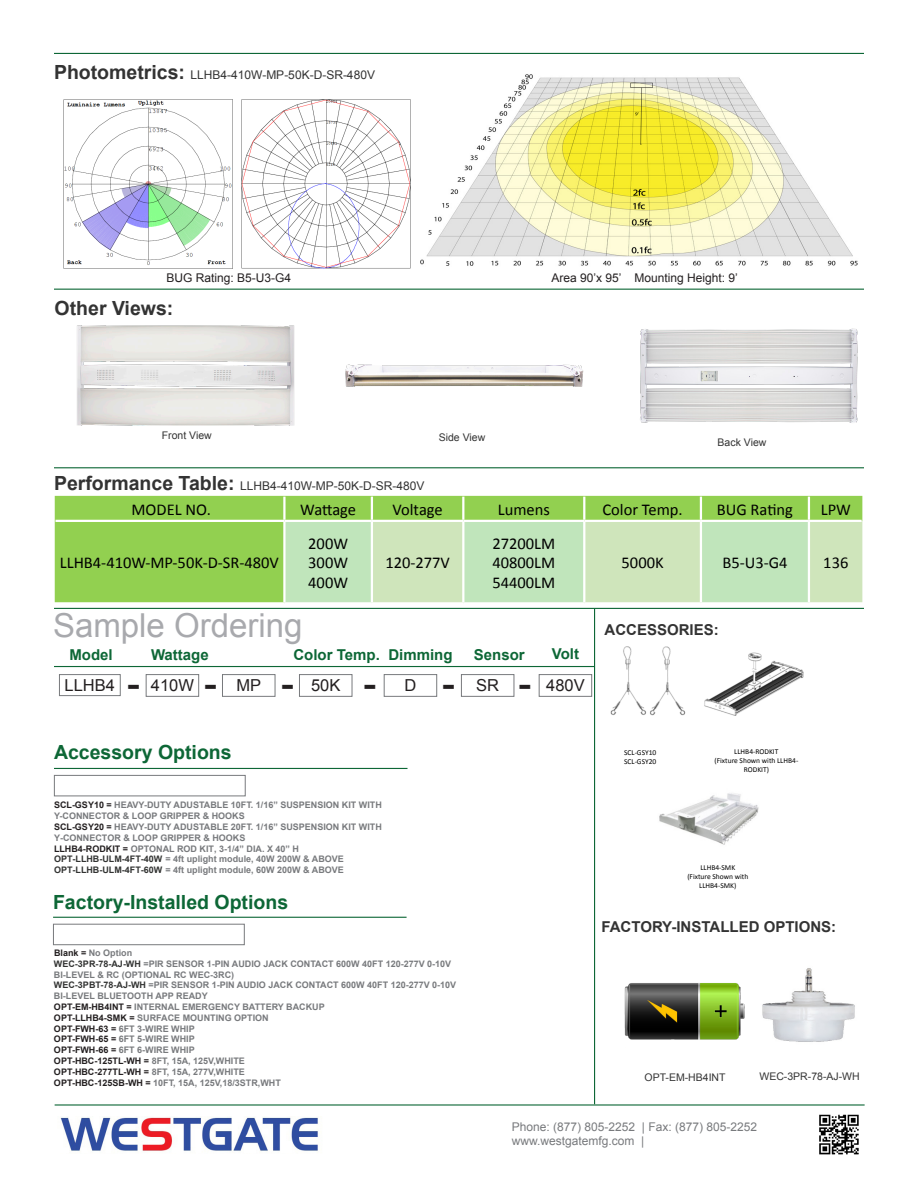
<style>
.page{position:relative;width:918px;height:1188px;background:#fff}
.page>*{position:absolute;margin:0;border:0;box-sizing:border-box;transform-origin:0 0}
.t1{font:33px "Arial";color:#a8a9ad}
.t2{font:700 28.5px "Verdana";color:#231f20}
.t3{font:700 19.5px "Arial";color:#0d6736}
.t4{font:700 19.5px "Arial";color:#333}
.t5{font:16.5px "Calibri";color:#000}
.t6{font:16.5px "Arial";color:#231f20}
.t7{font:700 15px "Arial";color:#0d6736}
.t8{font:700 15px "Arial";color:#333}
.t9{font:12px "Arial";color:#333}
.t10{font:12px "Arial";color:#787a7d}
.t11{font:12px "Arial";color:#231f20}
.t12{font:10.5px "Arial";color:#333}
.t13{font:700 9px/10.8px "Arial";color:#787a7d}
.t14{font:7.5px/9px "Calibri";color:#000;text-align:center}
.s1{font-weight:700;font-size:19.5px}
.s2{color:#231f20}
.s3{color:#323332}
</style>
<div class="page">
<div style="left:59px;top:674px;width:62px;height:22px;border:1px solid #787a7d"></div>
<img style="left:77px;top:325px;width:218px;height:101px">
<img style="left:345px;top:364px;width:239px;height:23px">
<img style="left:640px;top:328px;width:218px;height:95px">
<hr style="left:54px;top:467px;width:810px;height:1px;background:#0d6736">
<hr style="left:55px;top:1104px;width:810px;height:2px;background:#0d6736">
<img style="left:60px;top:1117px;width:258px;height:34px">
<hr style="left:54px;top:53px;width:810px;height:1px;background:#0d6736">
<hr style="left:54px;top:608px;width:810px;height:1px;background:#0d6736">
<hr style="left:54px;top:666px;width:540px;height:1px;background:#0d6736">
<div style="left:146px;top:674px;width:53px;height:23px;border:1px solid #787a7d"></div>
<div style="left:299px;top:674px;width:53px;height:23px;border:1px solid #787a7d"></div>
<div style="left:222px;top:674px;width:53px;height:23px;border:1px solid #787a7d"></div>
<div style="left:384px;top:674px;width:53px;height:23px;border:1px solid #787a7d"></div>
<div style="left:461px;top:674px;width:53px;height:23px;border:1px solid #787a7d"></div>
<div style="left:539px;top:674px;width:53px;height:23px;border:1px solid #787a7d"></div>
<hr style="left:54px;top:289px;width:810px;height:1px;background:#0d6736">
<div style="left:55px;top:496px;width:807px;height:106px;background:#92d050"></div>
<svg style="left:286px;top:522px;width:576px;height:80px;background:#c6e5bb"></svg>
<hr style="left:283px;top:497px;width:3px;height:23px;background:#fff">
<hr style="left:371px;top:497px;width:2px;height:23px;background:#fff">
<hr style="left:462px;top:497px;width:2px;height:23px;background:#fff">
<hr style="left:583px;top:497px;width:2px;height:23px;background:#fff">
<hr style="left:700px;top:497px;width:2px;height:23px;background:#fff">
<hr style="left:808px;top:497px;width:2px;height:23px;background:#fff">
<hr style="left:283px;top:522px;width:3px;height:80px;background:#fff">
<hr style="left:371px;top:522px;width:2px;height:80px;background:#fff">
<hr style="left:462px;top:522px;width:2px;height:80px;background:#fff">
<hr style="left:583px;top:522px;width:2px;height:80px;background:#fff">
<hr style="left:700px;top:522px;width:2px;height:80px;background:#fff">
<hr style="left:808px;top:522px;width:2px;height:80px;background:#fff">
<hr style="left:56px;top:520px;width:228px;height:2px;background:#fff">
<hr style="left:284px;top:520px;width:88px;height:2px;background:#fff">
<hr style="left:372px;top:520px;width:91px;height:2px;background:#fff">
<hr style="left:463px;top:520px;width:121px;height:2px;background:#fff">
<hr style="left:584px;top:520px;width:117px;height:2px;background:#fff">
<hr style="left:701px;top:520px;width:108px;height:2px;background:#fff">
<hr style="left:809px;top:520px;width:53px;height:2px;background:#fff">
<img style="left:63px;top:99px;width:170px;height:170px">
<img style="left:241px;top:99px;width:170px;height:170px">
<img style="left:819px;top:1114px;width:40px;height:41px">
<img style="left:421px;top:74px;width:437px;height:192px">
<hr style="left:54px;top:768px;width:354px;height:1px;background:#0d6736">
<div style="left:54px;top:775px;width:192px;height:21px;background:#fff;border:1px solid #787a7d"></div>
<hr style="left:53px;top:917px;width:354px;height:1px;background:#0d6736">
<div style="left:53px;top:924px;width:192px;height:21px;background:#fff;border:1px solid #787a7d"></div>
<hr style="left:594px;top:609px;width:1px;height:495px;background:#0d6736">
<img style="left:610px;top:646px;width:76px;height:70px">
<img style="left:624px;top:983px;width:121px;height:57px">
<img style="left:659px;top:793px;width:100px;height:52px">
<img style="left:704px;top:652px;width:100px;height:64px">
<img style="left:762px;top:968px;width:93px;height:74px">
<p class="t9" style="left:54px;top:67px;width:323px"><span class="s1">Photometrics:</span> LLHB4-410W-MP-50K-D-SR-480V</p>
<p class="t11" style="left:167px;top:270px;width:126px">BUG Rating: B5-U3-G4</p>
<p class="t11" style="left:551px;top:270px;width:188px">Area 90’x 95’ Mounting Height: 9’</p>
<p class="t4" style="left:55px;top:295px;width:120px">Other Views:</p>
<p class="t12" style="left:162px;top:429px;width:51px">Front View</p>
<p class="t12" style="left:439px;top:430px;width:48px">Side View</p>
<p class="t9" style="left:54px;top:477px;width:372px"><span class="s1">Performance Table:</span> LLHB4-410W-MP-50K-D-SR-480V</p>
<p class="t12" style="left:718px;top:436px;width:50px">Back View</p>
<p class="t5" style="left:132px;top:498px;width:81px">MODEL NO.</p>
<p class="t5" style="left:300px;top:498px;width:57px">Wattage</p>
<p class="t5" style="left:393px;top:498px;width:52px">Voltage</p>
<p class="t5" style="left:498px;top:498px;width:54px">Lumens</p>
<p class="t5" style="left:602px;top:498px;width:82px">Color Temp.</p>
<p class="t5" style="left:717px;top:498px;width:78px">BUG Rating</p>
<p class="t5" style="left:821px;top:498px;width:32px">LPW</p>
<p class="t5" style="left:60px;top:551px;width:221px">LLHB4-410W-MP-50K-D-SR-480V</p>
<p class="t5" style="left:308px;top:532px;width:41px">200W</p>
<p class="t5" style="left:308px;top:551px;width:41px">300W</p>
<p class="t5" style="left:308px;top:571px;width:41px">400W</p>
<p class="t1" style="left:53px;top:604px;width:251px">Sample Ordering</p>
<p class="t5" style="left:385px;top:551px;width:66px">120-277V</p>
<p class="t5" style="left:492px;top:532px;width:64px">27200LM</p>
<p class="t5" style="left:492px;top:551px;width:64px">40800LM</p>
<p class="t5" style="left:492px;top:571px;width:64px">54400LM</p>
<p class="t7" style="left:69px;top:645px;width:45px">Model</p>
<p class="t7" style="left:151px;top:645px;width:59px">Wattage</p>
<p class="t7" style="left:293px;top:645px;width:88px">Color Temp.</p>
<p class="t7" style="left:388px;top:645px;width:66px">Dimming</p>
<p class="t7" style="left:474px;top:645px;width:52px">Sensor</p>
<p class="t7" style="left:552px;top:644px;width:29px">Volt</p>
<p class="t6" style="left:65px;top:675px;width:52px">LLHB4</p>
<p class="t2" style="left:127px;top:667px;width:15px">-</p>
<p class="t6" style="left:151px;top:675px;width:45px">410W</p>
<p class="t2" style="left:204px;top:667px;width:15px">-</p>
<p class="t6" style="left:237px;top:675px;width:26px">MP</p>
<p class="t2" style="left:281px;top:667px;width:15px">-</p>
<p class="t6" style="left:311px;top:675px;width:31px">50K</p>
<p class="t2" style="left:363px;top:667px;width:15px">-</p>
<p class="t6" style="left:404px;top:675px;width:13px">D</p>
<p class="t2" style="left:442px;top:667px;width:15px">-</p>
<p class="t6" style="left:476px;top:675px;width:24px">SR</p>
<p class="t2" style="left:518px;top:667px;width:15px">-</p>
<p class="t6" style="left:546px;top:675px;width:40px">480V</p>
<p class="t5" style="left:622px;top:551px;width:44px">5000K</p>
<p class="t5" style="left:722px;top:551px;width:67px">B5-U3-G4</p>
<p class="t5" style="left:823px;top:551px;width:27px">136</p>
<p class="t8" style="left:605px;top:620px;width:116px">ACCESSORIES:</p>
<p class="t3" style="left:54px;top:740px;width:179px">Accessory Options</p>
<p class="t13" style="left:54px;top:800px;width:329px"><span class="s2">SCL-GSY10 =</span> HEAVY-DUTY ADUSTABLE 10FT. 1/16” SUSPENSION KIT WITH Y-CONNECTOR &amp; LOOP GRIPPER &amp; HOOKS<br><span class="s2">SCL-GSY20 =</span> HEAVY-DUTY ADUSTABLE 20FT. 1/16” SUSPENSION KIT WITH Y-CONNECTOR &amp; LOOP GRIPPER &amp; HOOKS<br><span class="s2">LLHB4-RODKIT =</span> OPTONAL ROD KIT, 3-1/4” DIA. X 40” H <span class="s3">OPT-LLHB-ULM-4FT-40W</span> = 4ft uplight module, 40W 200W &amp; ABOVE <span class="s3">OPT-LLHB-ULM-4FT-60W</span> = 4ft uplight module, 60W 200W &amp; ABOVE</p>
<p class="t3" style="left:53px;top:889px;width:237px">Factory-Installed Options</p>
<p class="t13" style="left:54px;top:948px;width:80px"><span class="s2">Blank =</span> No Option</p>
<p class="t13" style="left:54px;top:959px;width:399px"><span class="s3">WEC-3PR-78-AJ-WH</span> =PIR SENSOR 1-PIN AUDIO JACK CONTACT 600W 40FT 120-277V 0-10V<br>BI-LEVEL &amp; RC (OPTIONAL RC WEC-3RC)</p>
<p class="t13" style="left:54px;top:980px;width:404px"><span class="s3">WEC-3PBT-78-AJ-WH</span> =PIR SENSOR 1-PIN AUDIO JACK CONTACT 600W 40FT 120-277V 0-10V<br>BI-LEVEL BLUETOOTH APP READY</p>
<p class="t13" style="left:54px;top:1002px;width:272px"><span class="s2">OPT-EM-HB4INT =</span> INTERNAL EMERGENCY BATTERY BACKUP</p>
<p class="t13" style="left:54px;top:1013px;width:216px"><span class="s2">OPT-LLHB4-SMK =</span> SURFACE MOUNTING OPTION</p>
<p class="t13" style="left:54px;top:1023px;width:142px"><span class="s2">OPT-FWH-63 =</span> 6FT 3-WIRE WHIP</p>
<p class="t13" style="left:54px;top:1034px;width:142px"><span class="s2">OPT-FWH-65 =</span> 6FT 5-WIRE WHIP</p>
<p class="t13" style="left:54px;top:1045px;width:142px"><span class="s2">OPT-FWH-66 =</span> 6FT 6-WIRE WHIP</p>
<p class="t13" style="left:54px;top:1056px;width:192px"><span class="s2">OPT-HBC-125TL-WH =</span> 8FT, 15A, 125V,WHITE</p>
<p class="t13" style="left:54px;top:1067px;width:192px"><span class="s2">OPT-HBC-277TL-WH =</span> 8FT, 15A, 277V,WHITE</p>
<p class="t13" style="left:54px;top:1077px;width:228px"><span class="s2">OPT-HBC-125SB-WH =</span> 10FT, 15A, 125V,18/3STR,WHT</p>
<p class="t14" style="left:624px;top:748px;width:34px">SCL-GSY10</p>
<p class="t14" style="left:624px;top:757px;width:34px">SCL-GSY20</p>
<p class="t14" style="left:734px;top:747px;width:46px">LLHB4-RODKIT</p>
<p class="t14" style="left:715px;top:756px;width:85px">(Fixture Shown with LLHB4-<br>RODKIT)</p>
<p class="t14" style="left:700px;top:863px;width:36px">LLHB4-SMK</p>
<p class="t14" style="left:687px;top:872px;width:62px">(Fixture Shown with</p>
<p class="t14" style="left:699px;top:881px;width:39px">LLHB4-SMK)</p>
<p class="t8" style="left:601px;top:917px;width:236px">FACTORY-INSTALLED OPTIONS:</p>
<p class="t12" style="left:645px;top:1071px;width:83px">OPT-EM-HB4INT</p>
<p class="t12" style="left:759px;top:1069px;width:102px">WEC-3PR-78-AJ-WH</p>
<p class="t10" style="left:512px;top:1119px;width:247px">Phone: (877) 805-2252 | Fax: (877) 805-2252</p>
<p class="t10" style="left:512px;top:1133px;width:134px">www.westgatemfg.com |</p>
</div>
